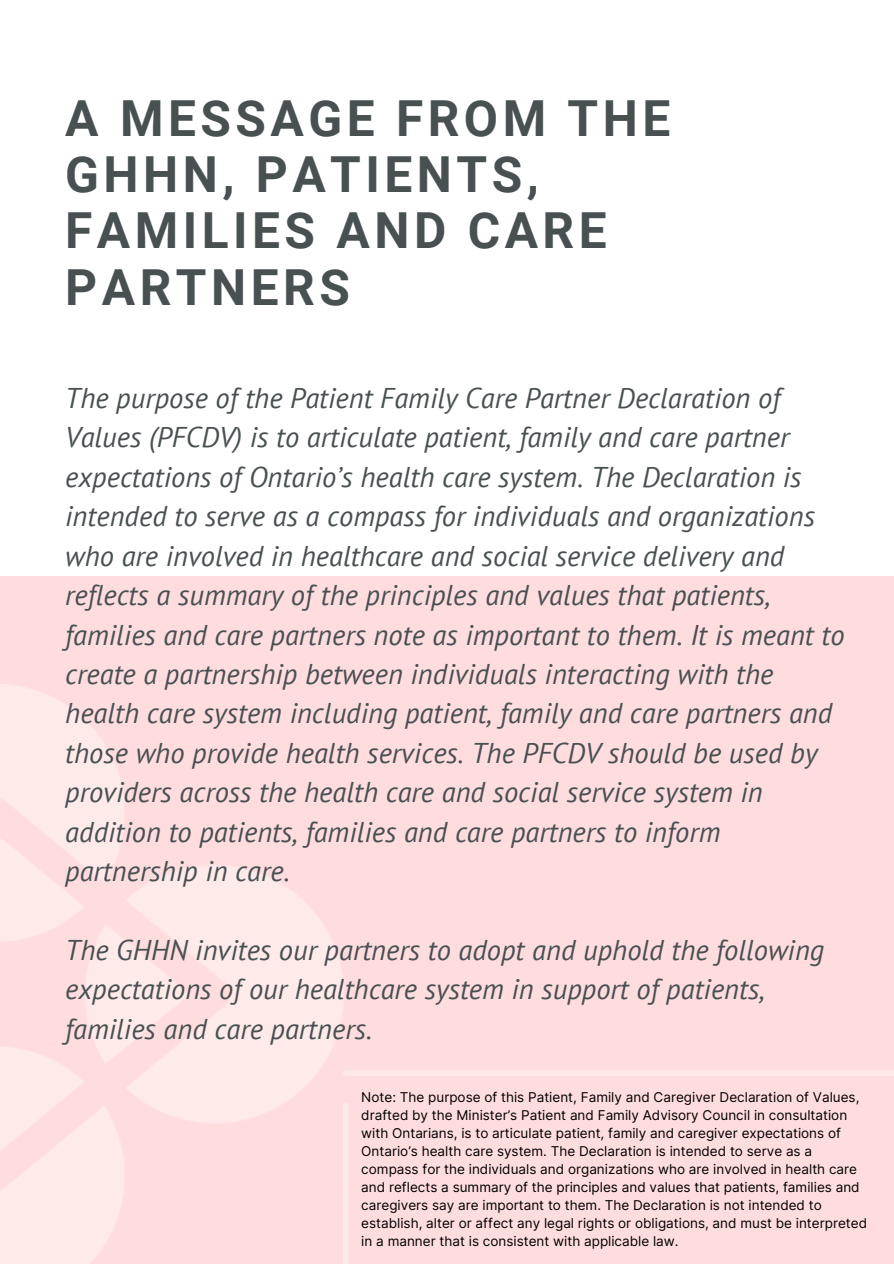
<style>
.page{position:relative;width:894px;height:1264px;background:#fff}
.page>*{position:absolute;margin:0;border:0;box-sizing:border-box;transform-origin:0 0}
.t1{font:700 49.65px/56.2px "Roboto";letter-spacing:.09em;color:#495052}
.t2{font:italic 28.5px/39.5px "PT Sans";color:#495052}
.t3{font:13.5px/18px "Inter";color:#000}
</style>
<div class="page">
<div style="left:0;top:576px;width:893px;height:687px;background:#ffddde"></div>
<img style="left:0;top:684px;width:343px;height:579px">
<div style="left:345px;top:1070px;width:548px;height:5px;background:#ffeaea"></div>
<div style="left:343px;top:1105px;width:5px;height:158px;background:#ffeaea"></div>
<p class="t1" style="left:65px;top:91px;width:606px">A MESSAGE FROM THE<br>GHHN, PATIENTS,<br>FAMILIES AND CARE<br>PARTNERS</p>
<p class="t2" style="left:65px;top:378px;width:780px">The purpose of the Patient Family Care Partner Declaration of Values (PFCDV) is to articulate patient, family and care partner expectations of Ontario’s health care system. The Declaration is intended to serve as a compass for individuals and organizations who are involved in healthcare and social service delivery and reflects a summary of the principles and values that patients, families and care partners note as important to them. It is meant to create a partnership between individuals interacting with the health care system including patient, family and care partners and those who provide health services. The PFCDV should be used by providers across the health care and social service system in addition to patients, families and care partners to inform partnership in care.</p>
<p class="t2" style="left:65px;top:929px;width:760px">The GHHN invites our partners to adopt and uphold the following expectations of our healthcare system in support of patients, families and care partners.</p>
<p class="t3" style="left:361px;top:1088px;width:507px">Note: The purpose of this Patient, Family and Caregiver Declaration of Values, drafted by the Minister’s Patient and Family Advisory Council in consultation with Ontarians, is to articulate patient, family and caregiver expectations of Ontario’s health care system. The Declaration is intended to serve as a compass for the individuals and organizations who are involved in health care and reflects a summary of the principles and values that patients, families and caregivers say are important to them. The Declaration is not intended to establish, alter or affect any legal rights or obligations, and must be interpreted in a manner that is consistent with applicable law.</p>
</div>
